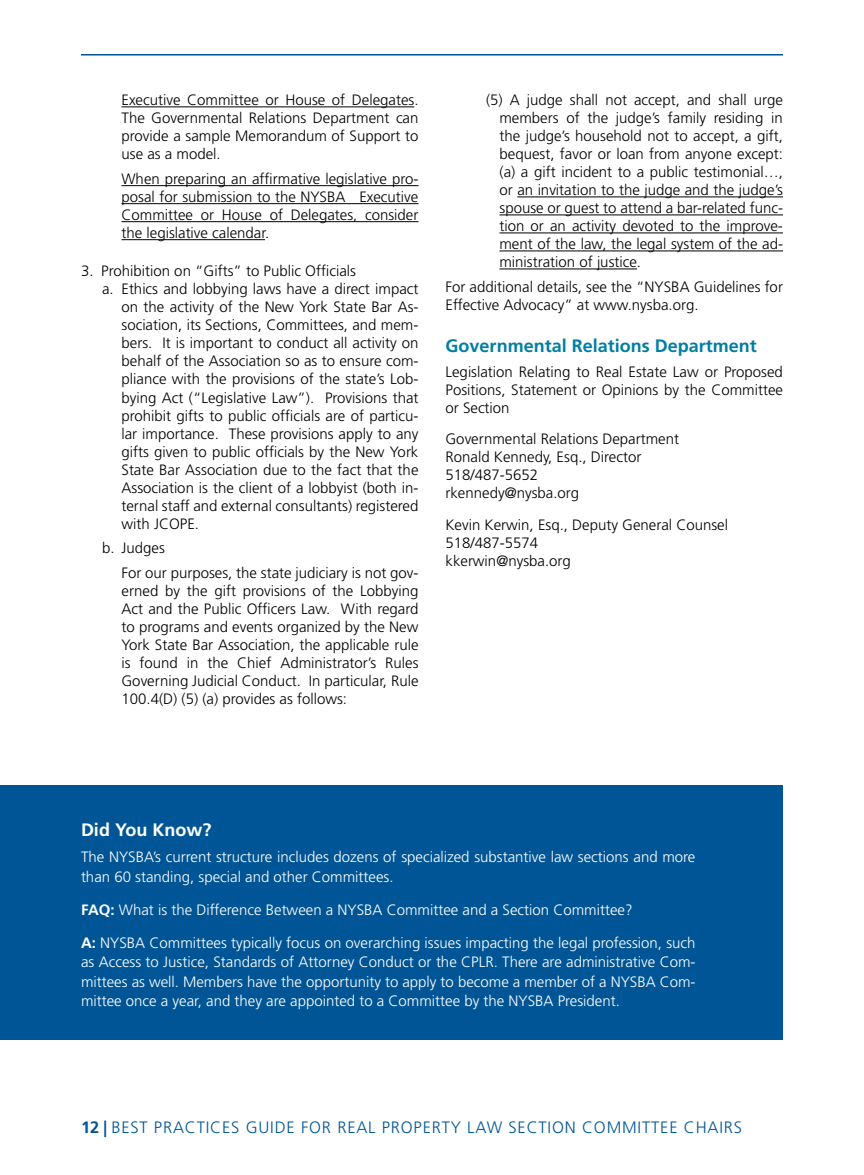
<style>
.page{position:relative;width:864px;height:1175px;background:#fff}
.page>*{position:absolute;margin:0;border:0;box-sizing:border-box;transform-origin:0 0}
.t1{font:700 18px "Frutiger";color:#007ea2}
.t2{font:700 18px "Frutiger";color:#fff}
.t3{font:300 16.5px "Frutiger";letter-spacing:.05em;color:#005596}
.t4{font:300 15px/18px "Frutiger";color:#000;text-align:justify}
.t5{font:300 15px/19.5px "Frutiger";color:#fff}
.s1{font-weight:700}
</style>
<div class="page">
<hr style="left:81px;top:54px;width:702px;height:2px;background:#005596">
<div style="left:0;top:785px;width:783px;height:255px;background:#005596"></div>
<hr style="left:122px;top:106px;width:292px;height:1px;background:#000">
<hr style="left:122px;top:185px;width:296px;height:1px;background:#000">
<hr style="left:122px;top:203px;width:296px;height:1px;background:#000">
<hr style="left:122px;top:221px;width:296px;height:1px;background:#000">
<hr style="left:122px;top:239px;width:143px;height:1px;background:#000">
<hr style="left:517px;top:196px;width:266px;height:1px;background:#000">
<hr style="left:500px;top:214px;width:283px;height:1px;background:#000">
<hr style="left:500px;top:232px;width:283px;height:1px;background:#000">
<hr style="left:500px;top:250px;width:283px;height:1px;background:#000">
<hr style="left:500px;top:268px;width:137px;height:1px;background:#000">
<p class="t4" style="left:122px;top:91px;width:299px">Executive Committee or House of Delegates.<br>The Governmental Relations Department can provide a sample Memorandum of Support to use as a model.</p>
<p class="t4" style="left:122px;top:170px;width:298px">When preparing an affirmative legislative pro&shy;posal for submission to the NYSBA Executive Committee or House of Delegates, consider the legislative calendar.</p>
<p class="t4" style="left:81px;top:262px;width:277px">3. Prohibition on “Gifts” to Public Officials</p>
<p class="t4" style="left:102px;top:280px;width:318px">a. Ethics and lobbying laws have a direct impact</p>
<p class="t4" style="left:122px;top:298px;width:299px">on the activity of the New York State Bar As-</p>
<p class="t4" style="left:122px;top:316px;width:298px">sociation, its Sections, Committees, and mem-</p>
<p class="t4" style="left:122px;top:334px;width:298px">bers. It is important to conduct all activity on</p>
<p class="t4" style="left:122px;top:352px;width:299px">behalf of the Association so as to ensure com-</p>
<p class="t4" style="left:122px;top:370px;width:299px">pliance with the provisions of the state’s Lob-</p>
<p class="t4" style="left:122px;top:388px;width:299px">bying Act (“Legislative Law”). Provisions that</p>
<p class="t4" style="left:122px;top:406px;width:299px">prohibit gifts to public officials are of particu-</p>
<p class="t4" style="left:122px;top:424px;width:298px">lar importance. These provisions apply to any</p>
<p class="t4" style="left:122px;top:442px;width:298px">gifts given to public officials by the New York</p>
<p class="t4" style="left:122px;top:460px;width:298px">State Bar Association due to the fact that the</p>
<p class="t4" style="left:122px;top:478px;width:298px">Association is the client of a lobbyist (both in-</p>
<p class="t4" style="left:122px;top:496px;width:298px">ternal staff and external consultants) registered</p>
<p class="t4" style="left:122px;top:514px;width:79px">with JCOPE.</p>
<p class="t4" style="left:122px;top:536px;width:299px;line-height:24.8px;text-indent:-20px">b. Judges<br>For our purposes, the state judiciary is not gov-</p>
<p class="t4" style="left:122px;top:582px;width:299px">erned by the gift provisions of the Lobbying Act and the Public Officers Law. With regard to programs and events organized by the New York State Bar Association, the applicable rule is found in the Chief Administrator’s Rules Governing Judicial Conduct. In particular, Rule 100.4(D) (5) (a) provides as follows:</p>
<p class="t4" style="left:500px;top:91px;width:285px;text-indent:-14px">(5) A judge shall not accept, and shall urge members of the judge’s family residing in the judge’s household not to accept, a gift, bequest, favor or loan from anyone except: (a) a gift incident to a public testimonial…, or an invitation to the judge and the judge’s spouse or guest to attend a bar-related func&shy;tion or an activity devoted to the improve&shy;ment of the law, the legal system of the ad&shy;ministration of justice.</p>
<p class="t4" style="left:446px;top:278px;width:339px">For additional details, see the “NYSBA Guidelines for<br>Effective Advocacy” at www.nysba.org.</p>
<p class="t1" style="left:446px;top:335px;width:313px">Governmental Relations Department</p>
<p class="t4" style="left:446px;top:363px;width:339px">Legislation Relating to Real Estate Law or Proposed Positions, Statement or Opinions by the Committee or Section</p>
<p class="t4" style="left:446px;top:430px;width:235px;text-align:left">Governmental Relations Department<br>Ronald Kennedy, Esq., Director<br>518/487-5652<br>rkennedy@nysba.org</p>
<p class="t4" style="left:446px;top:516px;width:284px;text-align:left">Kevin Kerwin, Esq., Deputy General Counsel<br>518/487-5574<br>kkerwin@nysba.org</p>
<p class="t2" style="left:81px;top:819px;width:132px">Did You Know?</p>
<p class="t5" style="left:81px;top:847px;width:616px">The NYSBA’s current structure includes dozens of specialized substantive law sections and more than 60 standing, special and other Committees.</p>
<p class="t5" style="left:81px;top:900px;width:553px"><span class="s1">FAQ:</span> What is the Difference Between a NYSBA Committee and a Section Committee?</p>
<p class="t5" style="left:81px;top:933px;width:616px;text-align:justify"><span class="s1">A:</span> NYSBA Committees typically focus on overarching issues impacting the legal profession, such as Access to Justice, Standards of Attorney Conduct or the CPLR. There are administrative Com&shy;mittees as well. Members have the opportunity to apply to become a member of a NYSBA Com&shy;mittee once a year, and they are appointed to a Committee by the NYSBA President.</p>
<p class="t3" style="left:81px;top:1118px;width:663px"><span class="s1">12 |</span> BEST PRACTICES GUIDE FOR REAL PROPERTY LAW SECTION COMMITTEE CHAIRS</p>
</div>
